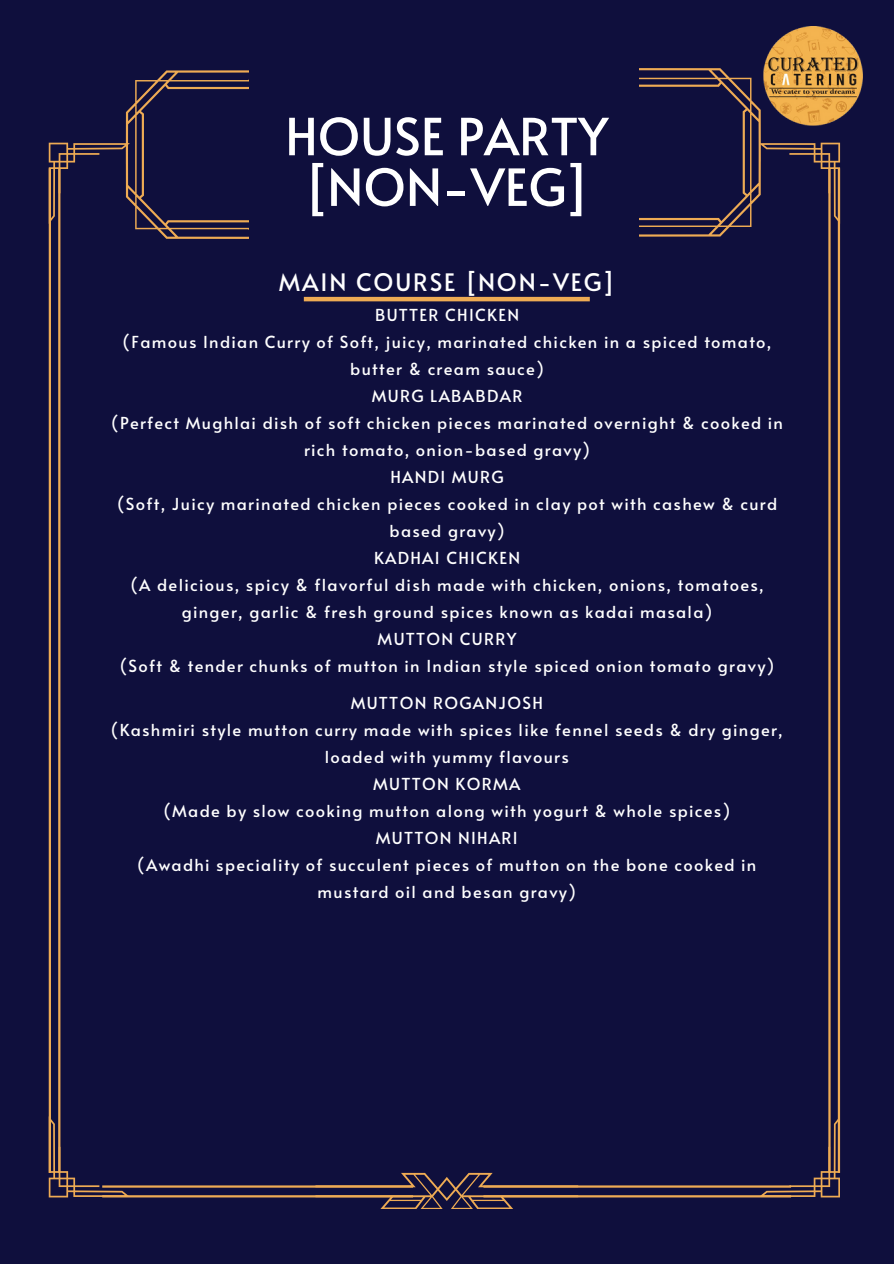
<style>
.page{position:relative;width:894px;height:1264px;background:#fff}
.page>*{position:absolute;margin:0;border:0;box-sizing:border-box;transform-origin:0 0}
.t1{font:51px/50.7px "Alata";color:#fff;text-align:center}
.t2{font:24px "Alata";letter-spacing:.08em;color:#fff}
.t3{font:16.5px/27px "Alata";letter-spacing:.08em;color:#fff;text-align:center}
</style>
<div class="page">
<div style="left:0;top:0;width:893px;height:1263px;background:#0f0f3d"></div>
<hr style="left:828px;top:168px;width:2px;height:1004px;background:#eeab54">
<hr style="left:102px;top:1185px;width:311px;height:2px;background:#eeab54">
<hr style="left:483px;top:1185px;width:307px;height:2px;background:#eeab54">
<hr style="left:102px;top:1195px;width:311px;height:2px;background:#eeab54">
<hr style="left:483px;top:1195px;width:307px;height:2px;background:#eeab54">
<hr style="left:837px;top:168px;width:2px;height:1004px;background:#eeab54">
<svg style="left:315px;top:1172px;width:263px;height:36px"></svg>
<svg style="left:639px;top:68px;width:200px;height:175px"></svg>
<svg style="left:758px;top:1116px;width:81px;height:81px"></svg>
<hr style="left:49px;top:168px;width:2px;height:1004px;background:#eeab54">
<hr style="left:58px;top:168px;width:2px;height:1004px;background:#eeab54">
<svg style="left:49px;top:1116px;width:81px;height:81px"></svg>
<svg style="left:49px;top:70px;width:199px;height:175px"></svg>
<img style="left:763px;top:26px;width:99px;height:99px">
<hr style="left:304px;top:297px;width:285px;height:4px;background:#eeab54">
<p class="t1" style="left:285px;top:109px;width:324px">HOUSE PARTY [NON-VEG]</p>
<h2 class="t2" style="left:279px;top:264px;width:337px">MAIN COURSE [NON-VEG]</h2>
<p class="t3" style="left:111px;top:301px;width:673px">BUTTER CHICKEN<br>(Famous Indian Curry of Soft, juicy, marinated chicken in a spiced tomato, butter &amp; cream sauce)<br>MURG LABABDAR<br>(Perfect Mughlai dish of soft chicken pieces marinated overnight &amp; cooked in rich tomato, onion-based gravy)<br>HANDI MURG<br>(Soft, Juicy marinated chicken pieces cooked in clay pot with cashew &amp; curd based gravy)<br>KADHAI CHICKEN<br>(A delicious, spicy &amp; flavorful dish made with chicken, onions, tomatoes, ginger, garlic &amp; fresh ground spices known as kadai masala)<br>MUTTON CURRY<br>(Soft &amp; tender chunks of mutton in Indian style spiced onion tomato gravy)</p>
<p class="t3" style="left:111px;top:689px;width:673px">MUTTON ROGANJOSH<br>(Kashmiri style mutton curry made with spices like fennel seeds &amp; dry ginger, loaded with yummy flavours<br>MUTTON KORMA<br>(Made by slow cooking mutton along with yogurt &amp; whole spices)<br>MUTTON NIHARI<br>(Awadhi speciality of succulent pieces of mutton on the bone cooked in mustard oil and besan gravy)</p>
</div>
